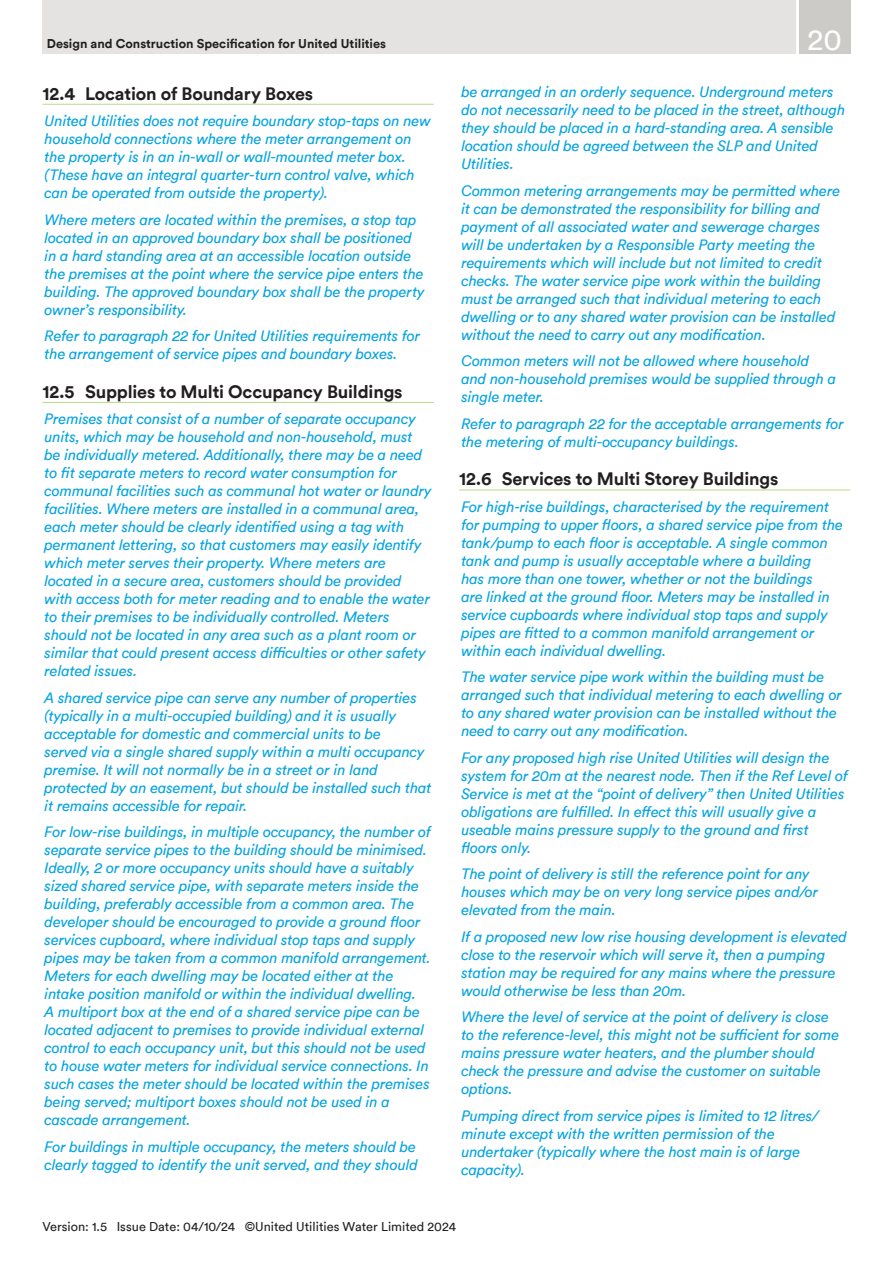
<style>
.page{position:relative;width:893px;height:1263px;background:#fff}
.page>*{position:absolute;margin:0;border:0;box-sizing:border-box;transform-origin:0 0}
.t1{font:30px "Circular TT";color:#fff}
.t2{font:700 18px "Circular TT";letter-spacing:-.01em;color:#231f20}
.t3{font:italic 15px/18px "Circular TT";letter-spacing:-.01em;color:#05a4e0}
.t4{font:12.75px "Circular TT";color:#231f20}
.t5{font:700 12.75px "Circular TT";color:#231f20}
</style>
<div class="page">
<div style="left:43px;top:0;width:753px;height:54px;background:#e5e3e2"></div>
<div style="left:799px;top:0;width:51px;height:54px;background:#cccbc8"></div>
<hr style="left:43px;top:104px;width:391px;height:1px;background:#b8d989">
<hr style="left:43px;top:402px;width:391px;height:1px;background:#b8d989">
<hr style="left:459px;top:490px;width:391px;height:1px;background:#b8d989">
<p class="t5" style="left:47px;top:35px;width:341px">Design and Construction Specification for United Utilities</p>
<h1 class="t1" style="left:807px;top:21px;width:36px">20</h1>
<p class="t2" style="left:43px;top:82px;width:272px">12.4 Location of Boundary Boxes</p>
<p class="t3" style="left:45px;top:112px;width:388px">United Utilities does not require boundary stop-taps on new household connections where the meter arrangement on the property is in an in-wall or wall-mounted meter box. (These have an integral quarter-turn control valve, which can be operated from outside the property).</p>
<p class="t3" style="left:45px;top:210px;width:382px">Where meters are located within the premises, a stop tap located in an approved boundary box shall be positioned in a hard standing area at an accessible location outside the premises at the point where the service pipe enters the building. The approved boundary box shall be the property owner’s responsibility.</p>
<p class="t3" style="left:45px;top:327px;width:377px">Refer to paragraph 22 for United Utilities requirements for the arrangement of service pipes and boundary boxes.</p>
<p class="t2" style="left:43px;top:380px;width:362px">12.5 Supplies to Multi Occupancy Buildings</p>
<p class="t3" style="left:45px;top:410px;width:388px">Premises that consist of a number of separate occupancy units, which may be household and non-household, must be individually metered. Additionally, there may be a need to fit separate meters to record water consumption for communal facilities such as communal hot water or laundry facilities. Where meters are installed in a communal area, each meter should be clearly identified using a tag with permanent lettering, so that customers may easily identify which meter serves their property. Where meters are located in a secure area, customers should be provided with access both for meter reading and to enable the water to their premises to be individually controlled. Meters should not be located in any area such as a plant room or similar that could present access difficulties or other safety related issues.</p>
<p class="t3" style="left:45px;top:688px;width:388px">A shared service pipe can serve any number of properties (typically in a multi-occupied building) and it is usually acceptable for domestic and commercial units to be<br>served via a single shared supply within a multi occupancy premise. It will not normally be in a street or in land protected by an easement, but should be installed such that it remains accessible for repair.</p>
<p class="t3" style="left:45px;top:823px;width:388px">For low-rise buildings, in multiple occupancy, the number of separate service pipes to the building should be minimised.<br>Ideally, 2 or more occupancy units should have a suitably sized shared service pipe, with separate meters inside the building, preferably accessible from a common area. The developer should be encouraged to provide a ground floor services cupboard, where individual stop taps and supply pipes may be taken from a common manifold arrangement.<br>Meters for each dwelling may be located either at the intake position manifold or within the individual dwelling.<br>A multiport box at the end of a shared service pipe can be located adjacent to premises to provide individual external control to each occupancy unit, but this should not be used to house water meters for individual service connections. In such cases the meter should be located within the premises being served; multiport boxes should not be used in a cascade arrangement.</p>
<p class="t3" style="left:45px;top:1137px;width:375px">For buildings in multiple occupancy, the meters should be clearly tagged to identify the unit served, and they should</p>
<p class="t3" style="left:461px;top:83px;width:385px">be arranged in an orderly sequence. Underground meters do not necessarily need to be placed in the street, although they should be placed in a hard-standing area. A sensible location should be agreed between the SLP and United Utilities.</p>
<p class="t3" style="left:461px;top:181px;width:380px">Common metering arrangements may be permitted where it can be demonstrated the responsibility for billing and payment of all associated water and sewerage charges will be undertaken by a Responsible Party meeting the requirements which will include but not limited to credit checks. The water service pipe work within the building must be arranged such that individual metering to each dwelling or to any shared water provision can be installed without the need to carry out any modification.</p>
<p class="t3" style="left:461px;top:352px;width:376px">Common meters will not be allowed where household and non-household premises would be supplied through a single meter.</p>
<p class="t3" style="left:461px;top:414px;width:384px">Refer to paragraph 22 for the acceptable arrangements for the metering of multi-occupancy buildings.</p>
<p class="t2" style="left:459px;top:467px;width:321px">12.6 Services to Multi Storey Buildings</p>
<p class="t3" style="left:461px;top:497px;width:383px">For high-rise buildings, characterised by the requirement for pumping to upper floors, a shared service pipe from the tank/pump to each floor is acceptable. A single common tank and pump is usually acceptable where a building<br>has more than one tower, whether or not the buildings<br>are linked at the ground floor. Meters may be installed in service cupboards where individual stop taps and supply pipes are fitted to a common manifold arrangement or within each individual dwelling.</p>
<p class="t3" style="left:461px;top:668px;width:382px">The water service pipe work within the building must be arranged such that individual metering to each dwelling or to any shared water provision can be installed without the need to carry out any modification.</p>
<p class="t3" style="left:461px;top:748px;width:388px">For any proposed high rise United Utilities will design the system for 20m at the nearest node. Then if the Ref Level of Service is met at the “point of delivery” then United Utilities obligations are fulfilled. In effect this will usually give a useable mains pressure supply to the ground and first floors only.</p>
<p class="t3" style="left:461px;top:865px;width:358px">The point of delivery is still the reference point for any houses which may be on very long service pipes and/or elevated from the main.</p>
<p class="t3" style="left:461px;top:927px;width:387px">If a proposed new low rise housing development is elevated close to the reservoir which will serve it, then a pumping station may be required for any mains where the pressure would otherwise be less than 20m.</p>
<p class="t3" style="left:461px;top:1008px;width:379px">Where the level of service at the point of delivery is close to the reference-level, this might not be sufficient for some mains pressure water heaters, and the plumber should check the pressure and advise the customer on suitable options.</p>
<p class="t3" style="left:461px;top:1106px;width:359px">Pumping direct from service pipes is limited to 12 litres/ minute except with the written permission of the undertaker (typically where the host main is of large capacity).</p>
<p class="t4" style="left:43px;top:1218px;width:415px">Version: 1.5 Issue Date: 04/10/24 ©United Utilities Water Limited 2024</p>
</div>
